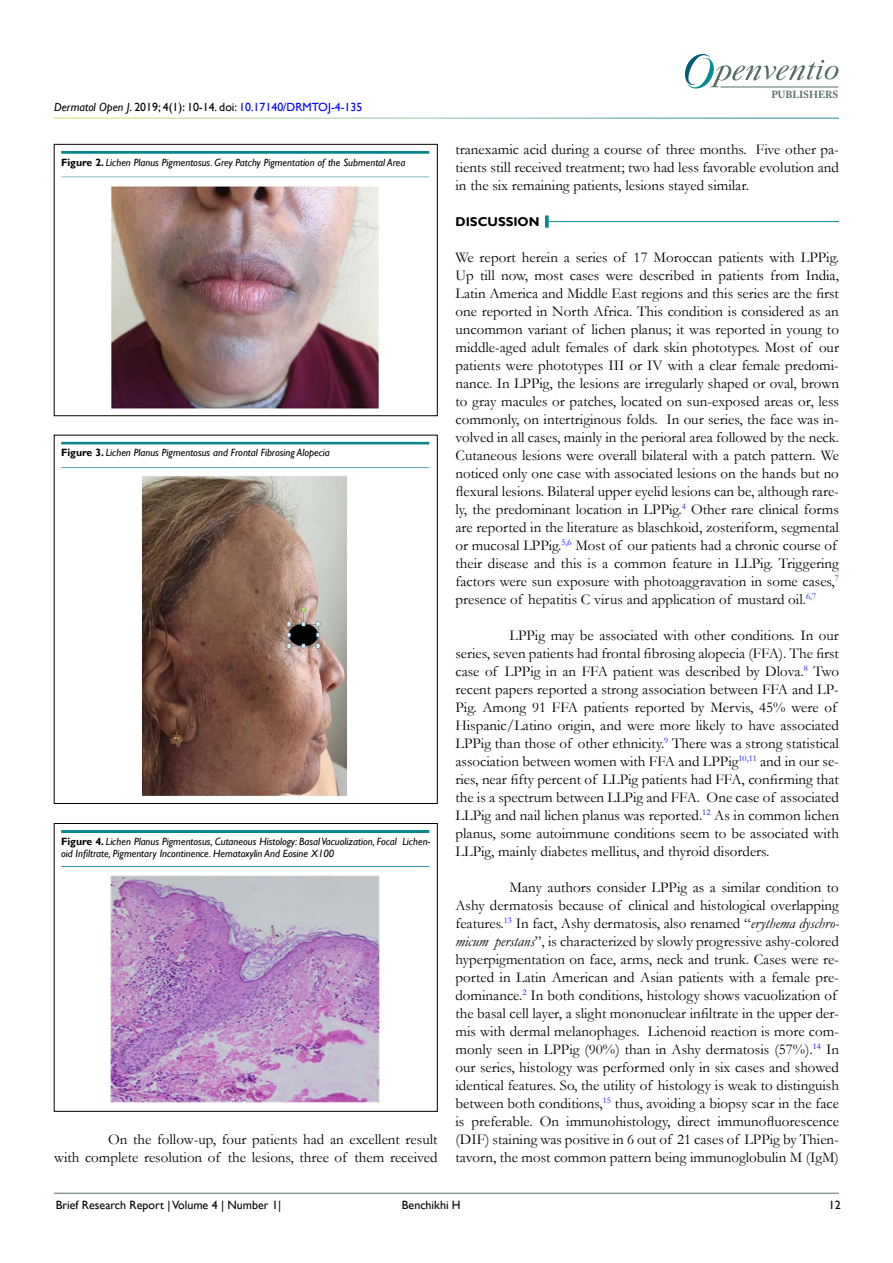
<style>
.page{position:relative;width:893px;height:1263px;background:#fff}
.page>*{position:absolute;margin:0;border:0;box-sizing:border-box;transform-origin:0 0}
.t1{font:15px/18px "Garamond";color:#000}
.t2{font:700 12.75px "Gill Sans";color:#000}
.t3{font:12px "Gill Sans";color:#000}
.t4{font:12px "Gill Sans";color:#000101}
.t5{font:11.85px "Gill Sans";color:#000}
.t6{font:italic 10.5px/12.6px "Gill Sans";color:#000}
.t7{font:700 10.2px "Adobe Caslon Pro";color:#566d65}
.s1{font-style:italic}
.s2{color:#0000fa}
.s3{font-weight:700;font-style:normal}
</style>
<div class="page">
<hr style="left:54px;top:1193px;width:785px;height:1px;background:#597068">
<svg style="left:685px;top:54px;width:153px;height:35px"></svg>
<hr style="left:720px;top:87px;width:118px;height:1px;background:#566d65">
<img style="left:110px;top:185px;width:269px;height:224px">
<div style="left:48px;top:138px;width:394px;height:16px;background:#f9f2f3;opacity:.75"></div>
<div style="left:46px;top:166px;width:396px;height:13px;background:#f9f2f3;opacity:.75"></div>
<img style="left:142px;top:476px;width:206px;height:321px">
<div style="left:48px;top:428px;width:394px;height:17px;background:#f9f2f3;opacity:.75"></div>
<div style="left:46px;top:456px;width:396px;height:14px;background:#f9f2f3;opacity:.75"></div>
<img style="left:109px;top:875px;width:271px;height:228px">
<div style="left:48px;top:817px;width:394px;height:16px;background:#f9f2f3;opacity:.75"></div>
<div style="left:46px;top:855px;width:396px;height:14px;background:#f9f2f3;opacity:.75"></div>
<hr style="left:548px;top:221px;width:291px;height:1px;background:#0a8b93">
<svg style="left:545px;top:215px;width:4px;height:13px"></svg>
<p class="t5" style="left:54px;top:100px;width:310px"><span class="s1">Dermatol Open J</span>. 2019; 4(1): 10-14. doi: <span class="s2">10.17140/DRMTOJ-4-135</span></p>
<p class="t6" style="left:61px;top:156px;width:346px"><span class="s3">Figure 2.</span> Lichen Planus Pigmentosus. Grey Patchy Pigmentation of the Submental Area</p>
<p class="t6" style="left:61px;top:447px;width:270px"><span class="s3">Figure 3.</span> Lichen Planus Pigmentosus and Frontal Fibrosing Alopecia</p>
<p class="t6" style="left:61px;top:835px;width:371px"><span class="s3">Figure 4.</span> Lichen Planus Pigmentosus, Cutaneous Histology: Basal Vacuolization, Focal Lichen&shy;oid Infiltrate, Pigmentary Incontinence. Hematoxylin And Eosine X100</p>
<p class="t1" style="left:54px;top:1129px;width:385px;text-align:right">On the follow-up, four patients had an excellent result<br>with complete resolution of the lesions, three of them received</p>
<p class="t7" style="left:771px;top:89px;width:69px">PUBLISHERS</p>
<p class="t1" style="left:455px;top:139px;width:385px;text-align:justify">tranexamic acid during a course of three months. Five other pa&shy;tients still received treatment; two had less favorable evolution and in the six remaining patients, lesions stayed similar.</p>
<p class="t2" style="left:455px;top:214px;width:86px">DISCUSSION</p>
<p class="t1" style="left:455px;top:247px;width:385px">We report herein a series of 17 Moroccan patients with LPPig.<br>Up till now, most cases were described in patients from India, Latin America and Middle East regions and this series are the first one reported in North Africa. This condition is considered as an uncommon variant of lichen planus; it was reported in young to middle-aged adult females of dark skin phototypes. Most of our patients were phototypes III or IV with a clear female predomi&shy;nance. In LPPig, the lesions are irregularly shaped or oval, brown to gray macules or patches, located on sun-exposed areas or, less commonly, on intertriginous folds. In our series, the face was in&shy;volved in all cases, mainly in the perioral area followed by the neck.<br>Cutaneous lesions were overall bilateral with a patch pattern. We noticed only one case with associated lesions on the hands but no flexural lesions. Bilateral upper eyelid lesions can be, although rare&shy;ly, the predominant location in LPPig.<sup>4</sup> Other rare clinical forms are reported in the literature as blaschkoid, zosteriform, segmental or mucosal LPPig.<sup>5,6</sup> Most of our patients had a chronic course of their disease and this is a common feature in LLPig. Triggering factors were sun exposure with photoaggravation in some cases,<sup>7 </sup>presence of hepatitis C virus and application of mustard oil.<sup>6,7</sup></p>
<p class="t1" style="left:455px;top:625px;width:385px;text-indent:54px">LPPig may be associated with other conditions. In our series, seven patients had frontal fibrosing alopecia (FFA). The first case of LPPig in an FFA patient was described by Dlova.<sup>8</sup> Two recent papers reported a strong association between FFA and LP-Pig. Among 91 FFA patients reported by Mervis, 45% were of Hispanic/Latino origin, and were more likely to have associated LPPig than those of other ethnicity.<sup>9</sup> There was a strong statistical association between women with FFA and LPPig<sup>10,11</sup> and in our se&shy;ries, near fifty percent of LLPig patients had FFA, confirming that the is a spectrum between LLPig and FFA. One case of associated LLPig and nail lichen planus was reported.<sup>12</sup> As in common lichen planus, some autoimmune conditions seem to be associated with LLPig, mainly diabetes mellitus, and thyroid disorders.</p>
<p class="t1" style="left:455px;top:877px;width:385px;text-indent:54px">Many authors consider LPPig as a similar condition to Ashy dermatosis because of clinical and histological overlapping features.<sup>13</sup> In fact, Ashy dermatosis, also renamed “<span class="s1">erythema dyschro&shy;micum perstans</span>”, is characterized by slowly progressive ashy-colored hyperpigmentation on face, arms, neck and trunk. Cases were re&shy;ported in Latin American and Asian patients with a female pre&shy;dominance.<sup>2</sup> In both conditions, histology shows vacuolization of the basal cell layer, a slight mononuclear infiltrate in the upper der&shy;mis with dermal melanophages. Lichenoid reaction is more com&shy;monly seen in LPPig (90%) than in Ashy dermatosis (57%).<sup>14</sup> In our series, histology was performed only in six cases and showed identical features. So, the utility of histology is weak to distinguish between both conditions,<sup>15</sup> thus, avoiding a biopsy scar in the face is preferable. On immunohistology, direct immunofluorescence (DIF) staining was positive in 6 out of 21 cases of LPPig by Thien&shy;tavorn, the most common pattern being immunoglobulin M (IgM)</p>
<p class="t3" style="left:56px;top:1198px;width:227px">Brief Research Report | Volume 4 | Number 1|</p>
<p class="t3" style="left:829px;top:1198px;width:13px">12</p>
<p class="t4" style="left:402px;top:1198px;width:60px">Benchikhi H</p>
</div>
